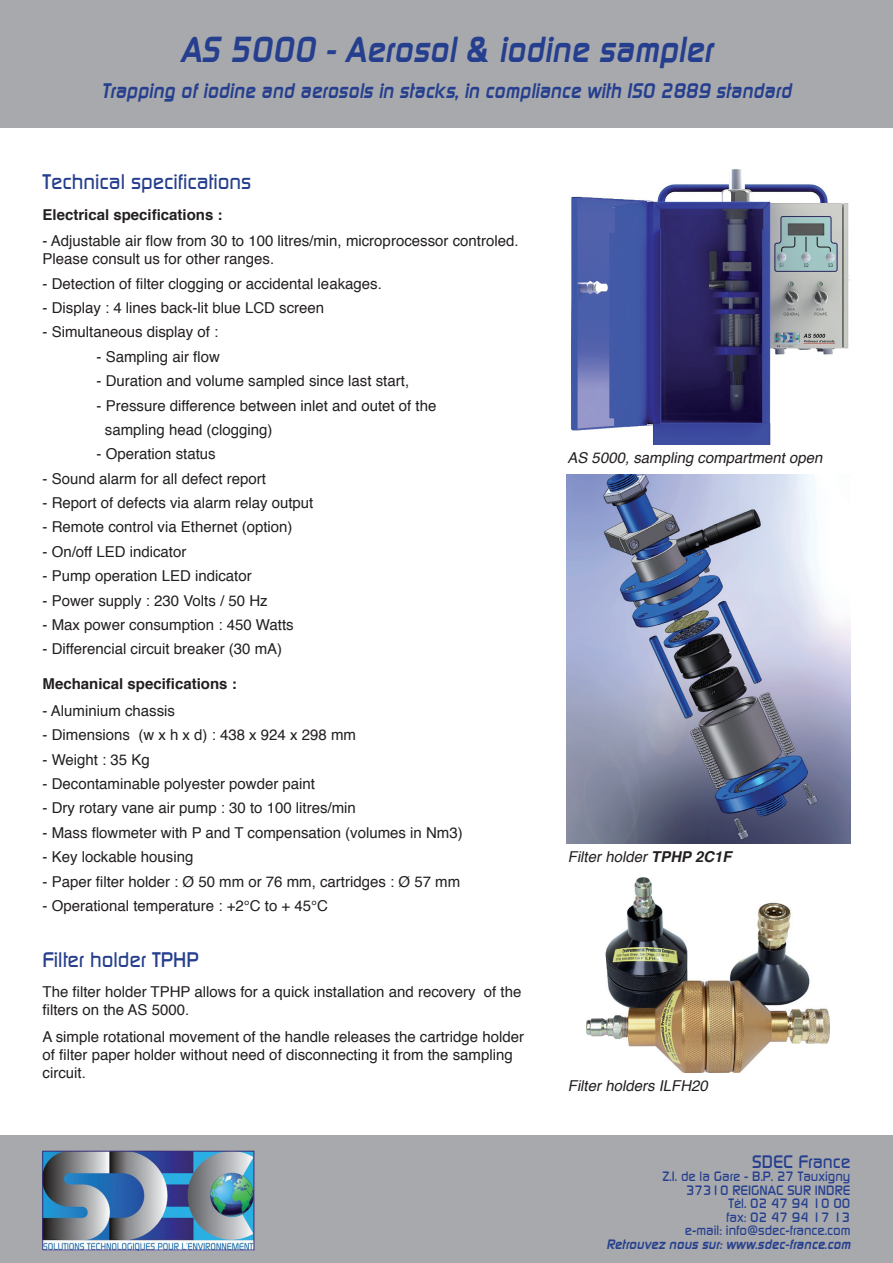
<style>
.page{position:relative;width:893px;height:1263px;background:#fff}
.page>*{position:absolute;margin:0;border:0;box-sizing:border-box;transform-origin:0 0}
.t1{font:italic 700 36px "Modaerne";color:#253f8e;scale:.95 1}
.t2{font:italic 700 21px "Modaerne";color:#253f8e;scale:.95 1}
.t3{font:21px "Modaerne";color:#253f8e}
.t4{font:18px "Modaerne";color:#253f8e}
.t5{font:15px/18px "Helvetica";color:#231f20}
.t6{font:italic 15px "Helvetica";color:#231f20}
.t7{font:700 15px "Helvetica";color:#231f20}
.t8{font:13.5px/13.5px "Modaerne";color:#253f8e;text-align:right}
.t9{font:italic 700 13.5px "Modaerne";color:#253f8e}
.s1{font-weight:700}
</style>
<div class="page">
<div style="left:0;top:0;width:893px;height:128px;background:#a8a9ad"></div>
<div style="left:0;top:1135px;width:893px;height:128px;background:#a8a9ad"></div>
<img style="left:45px;top:1153px;width:207px;height:95px">
<div style="left:43px;top:1151px;width:211px;height:99px;border:1px solid #392d78"></div>
<img style="left:567px;top:474px;width:283px;height:369px">
<img style="left:586px;top:877px;width:243px;height:196px">
<img style="left:571px;top:169px;width:279px;height:276px">
<h1 class="t1" style="left:180px;top:30px;width:568px">AS 5000 - Aerosol &amp; iodine sampler</h1>
<h2 class="t2" style="left:102px;top:79px;width:731px">Trapping of iodine and aerosols in stacks, in compliance with ISO 2889 standard</h2>
<h2 class="t3" style="left:43px;top:170px;width:210px">Technical specifications</h2>
<p class="t7" style="left:43px;top:202px;width:182px">Electrical specifications :</p>
<p class="t5" style="left:43px;top:232px;width:477px">- Adjustable air flow from 30 to 100 litres/min, microprocessor controled.<br>Please consult us for other ranges.</p>
<p class="t5" style="left:43px;top:275px;width:341px">- Detection of filter clogging or accidental leakages.</p>
<p class="t5" style="left:43px;top:299px;width:283px">- Display : 4 lines back-lit blue LCD screen</p>
<p class="t5" style="left:43px;top:324px;width:177px">- Simultaneous display of :</p>
<p class="t5" style="left:97px;top:348px;width:125px">- Sampling air flow</p>
<p class="t5" style="left:97px;top:372px;width:314px">- Duration and volume sampled since last start,</p>
<p class="t5" style="left:105px;top:394px;width:333px;line-height:24.3px;text-indent:-8px">- Pressure difference between inlet and outet of the sampling head (clogging)</p>
<p class="t5" style="left:97px;top:445px;width:121px">- Operation status</p>
<p class="t5" style="left:43px;top:470px;width:225px">- Sound alarm for all defect report</p>
<p class="t5" style="left:43px;top:494px;width:272px">- Report of defects via alarm relay output</p>
<p class="t5" style="left:43px;top:519px;width:252px">- Remote control via Ethernet (option)</p>
<p class="t5" style="left:43px;top:543px;width:145px">- On/off LED indicator</p>
<p class="t5" style="left:43px;top:567px;width:211px">- Pump operation LED indicator</p>
<p class="t5" style="left:43px;top:592px;width:227px">- Power supply : 230 Volts / 50 Hz</p>
<p class="t5" style="left:43px;top:616px;width:253px">- Max power consumption : 450 Watts</p>
<p class="t5" style="left:43px;top:640px;width:241px">- Differencial circuit breaker (30 mA)</p>
<p class="t7" style="left:43px;top:672px;width:196px">Mechanical specifications :</p>
<p class="t5" style="left:43px;top:702px;width:134px">- Aluminium chassis</p>
<p class="t5" style="left:43px;top:726px;width:315px">- Dimensions (w x h x d) : 438 x 924 x 298 mm</p>
<p class="t5" style="left:43px;top:751px;width:109px">- Weight : 35 Kg</p>
<p class="t5" style="left:43px;top:775px;width:274px">- Decontaminable polyester powder paint</p>
<p class="t5" style="left:43px;top:799px;width:315px">- Dry rotary vane air pump : 30 to 100 litres/min</p>
<p class="t5" style="left:43px;top:824px;width:422px">- Mass flowmeter with P and T compensation (volumes in Nm3)</p>
<p class="t5" style="left:43px;top:848px;width:152px">- Key lockable housing</p>
<p class="t5" style="left:43px;top:873px;width:419px">- Paper filter holder : Ø 50 mm or 76 mm, cartridges : Ø 57 mm</p>
<p class="t5" style="left:43px;top:897px;width:287px">- Operational temperature : +2°C to + 45°C</p>
<h2 class="t3" style="left:43px;top:948px;width:158px">Filter holder TPHP</h2>
<p class="t5" style="left:43px;top:984px;width:480px">The filter holder TPHP allows for a quick installation and recovery of the filters on the AS 5000.</p>
<p class="t5" style="left:43px;top:1028px;width:483px">A simple rotational movement of the handle releases the cartridge holder of filter paper holder without need of disconnecting it from the sampling circuit.</p>
<p class="t6" style="left:567px;top:446px;width:261px">AS 5000,sampling compartmentopen</p>
<p class="t6" style="left:568px;top:845px;width:170px">Filterholder<span class="s1">TPHP 2C1F</span></p>
<p class="t6" style="left:568px;top:1074px;width:146px">FilterholdersILFH20</p>
<p class="t4" style="left:752px;top:1151px;width:100px">SDEC France</p>
<p class="t8" style="left:663px;top:1170px;width:189px">Z.I. de la Gare - B.P. 27 Tauxigny<br>37310 REIGNAC SUR INDRE<br>Tél. 02 47 94 10 00<br>fax: 02 47 94 17 13<br>e-mail: info@sdec-france.com</p>
<p class="t9" style="left:606px;top:1236px;width:248px">Retrouvez nous sur: www.sdec-france.com</p>
</div>
